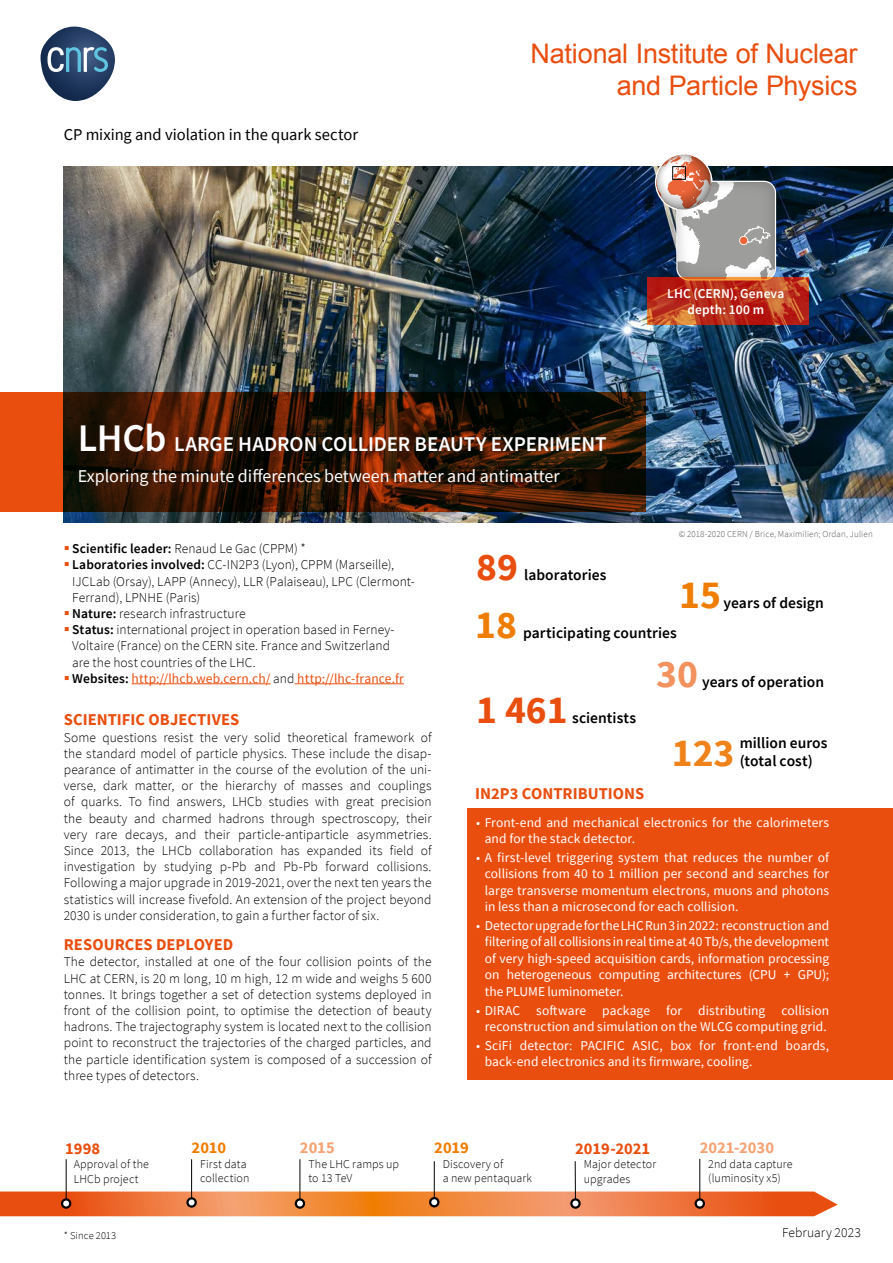
<style>
.page{position:relative;width:893px;height:1263px;background:#fff}
.page>*{position:absolute;margin:0;border:0;box-sizing:border-box;transform-origin:0 0}
.t1{font:700 39.6px "Source Sans Pro";color:#e94e0f}
.t2{font:700 39.6px "Source Sans Pro";color:#ef7d00}
.t3{font:700 39.6px "Source Sans Pro";color:#f0821b}
.t4{font:700 39.6px "Source Sans Pro";color:#f3925e}
.t5{font:27px/32.4px "Arial";letter-spacing:-.01em;color:#e94e0f;text-align:right}
.titre_fiche{font:600 21px "Source Sans Pro";letter-spacing:-.005em;color:#fff}
.t6{font:18px "Source Sans Pro";color:#fff}
.Titre_rubrique_orang{font:700 16.5px "Source Sans Pro";color:#e94e0f}
.Titre_rubrique_orang-2{font:16.5px "Source Sans Pro";letter-spacing:-.005em;color:#000}
.Titre_rubrique_orang-3{font:700 16.5px "Source Sans Pro";color:#f5a374}
.Titre_rubrique_orang-4{font:700 16.5px "Source Sans Pro";letter-spacing:-.005em;color:#ef7d00}
.chiffres_clés{font:600 15.6px/18.6px "Source Sans Pro";color:#000}
.courant{font:300 13.5px/16.2px "Source Sans Pro";letter-spacing:.005em;color:#000;text-align:justify}
.t7{font:13.5px/16.5px "Source Sans Pro";letter-spacing:.005em;color:#fff}
.t8{font:13.5px "Source Sans Pro";letter-spacing:.01em;color:#e94e0f}
.courant_blanc{font:600 13.5px/16.2px "Source Sans Pro";letter-spacing:.01em;color:#fff;text-align:center}
.chiffres_clés-2{font:300 13.5px "Source Sans Pro";letter-spacing:.005em;color:#000}
.chronologie{font:300 12px/14.4px "Source Sans Pro";letter-spacing:.01em;color:#000}
.chiffres_clés-3{font:300 10.5px "Source Sans Pro";letter-spacing:.01em;color:#000}
.courant-2{font:300 9px "Source Sans Pro";letter-spacing:.015em;color:#575756}
.s1{font-size:39px}
.s2{font-weight:600}
.s3{font-weight:600;color:#000}
.s4{font-weight:300;color:#000}
</style>
<div class="page">
<img style="left:64px;top:167px;width:829px;height:356px">
<svg style="left:41px;top:27px;width:74px;height:74px"></svg>
<svg style="left:656px;top:155px;width:119px;height:122px"></svg>
<svg style="left:656px;top:155px;width:55px;height:55px"></svg>
<div style="left:672px;top:166px;width:14px;height:14px;border:1px solid #000"></div>
<svg style="left:0;top:392px;width:645px;height:119px"></svg>
<svg style="left:647px;top:277px;width:161px;height:47px"></svg>
<hr style="left:66px;top:1159px;width:1px;height:45px;background:#000">
<hr style="left:575px;top:1161px;width:1px;height:43px;background:#000">
<hr style="left:699px;top:1159px;width:1px;height:45px;background:#000">
<hr style="left:300px;top:1159px;width:1px;height:45px;background:#000">
<hr style="left:191px;top:1159px;width:1px;height:44px;background:#000">
<hr style="left:434px;top:1161px;width:1px;height:42px;background:#000">
<svg style="left:0;top:1191px;width:838px;height:25px"></svg>
<div style="left:468px;top:808px;width:425px;height:271px;background:#e94e0f"></div>
<hr style="left:132px;top:683px;width:139px;height:1px;background:#e94e0f">
<hr style="left:295px;top:683px;width:109px;height:1px;background:#e94e0f">
<p class="Titre_rubrique_orang-2" style="left:64px;top:124px;width:296px">CP mixing and violation in the quark sector</p>
<h2 class="t5" style="left:530px;top:37px;width:329px">National Institute of Nuclear and Particle Physics</h2>
<p class="courant_blanc" style="left:667px;top:285px;width:119px">LHC (CERN), Geneva depth: 100 m</p>
<p class="titre_fiche" style="left:78px;top:431px;width:530px"><span class="s1">LHCb</span> LARGE HADRON COLLIDER BEAUTY EXPERIMENT</p>
<p class="t6" style="left:78px;top:464px;width:483px">Exploring the minute differences between matter and antimatter</p>
<p class="courant-2" style="left:679px;top:528px;width:196px">© 2018-2020 CERN / Brice, Maximilien; Ordan, Julien</p>
<p class="courant" style="left:72px;top:541px;width:235px"><span class="s2">Scientific leader:</span> Renaud Le Gac (CPPM) *</p>
<p class="courant" style="left:72px;top:557px;width:344px;text-align:left"><span class="s2">Laboratories involved:</span> CC-IN2P3 (Lyon), CPPM (Marseille),<br>IJCLab (Orsay), LAPP (Annecy), LLR (Palaiseau), LPC (Clermont-<br>Ferrand), LPNHE (Paris)</p>
<p class="courant" style="left:72px;top:605px;width:175px"><span class="s2">Nature:</span> research infrastructure</p>
<p class="courant" style="left:72px;top:622px;width:324px;text-align:left"><span class="s2">Status:</span> international project in operation based in Ferney-<br>Voltaire (France) on the CERN site. France and Switzerland are the host countries of the LHC.</p>
<p class="t8" style="left:72px;top:670px;width:333px"><span class="s3">Websites:</span> http://lhcb.web.cern.ch/ <span class="s4">and</span> http://lhc-france.fr</p>
<p class="Titre_rubrique_orang" style="left:64px;top:709px;width:177px">SCIENTIFIC OBJECTIVES</p>
<p class="courant" style="left:64px;top:729px;width:369px">Some questions resist the very solid theoretical framework of the standard model of particle physics. These include the disap&shy;pearance of antimatter in the course of the evolution of the uni&shy;verse, dark matter, or the hierarchy of masses and couplings of quarks. To find answers, LHCb studies with great precision the beauty and charmed hadrons through spectroscopy, their very rare decays, and their particle-antiparticle asymmetries.<br>Since 2013, the LHCb collaboration has expanded its field of investigation by studying p-Pb and Pb-Pb forward collisions.<br>Following a major upgrade in 2019-2021, over the next ten years the statistics will increase fivefold. An extension of the project beyond 2030 is under consideration, to gain a further factor of six.</p>
<p class="Titre_rubrique_orang" style="left:64px;top:933px;width:171px">RESOURCES DEPLOYED</p>
<p class="courant" style="left:64px;top:954px;width:369px">The detector, installed at one of the four collision points of the LHC at CERN, is 20 m long, 10 m high, 12 m wide and weighs 5 600 tonnes. It brings together a set of detection systems deployed in front of the collision point, to optimise the detection of beauty hadrons. The trajectography system is located next to the collision point to reconstruct the trajectories of the charged particles, and the particle identification system is composed of a succession of three types of detectors.</p>
<p class="t1" style="left:476px;top:540px;width:43px">89</p>
<p class="chiffres_clés" style="left:524px;top:566px;width:84px">laboratories</p>
<p class="t2" style="left:475px;top:598px;width:43px">18</p>
<p class="t2" style="left:679px;top:568px;width:43px">15</p>
<p class="chiffres_clés" style="left:724px;top:594px;width:102px">years of design</p>
<p class="chiffres_clés" style="left:523px;top:623px;width:155px">participating countries</p>
<p class="t4" style="left:656px;top:647px;width:43px">30</p>
<p class="chiffres_clés" style="left:702px;top:672px;width:124px">years of operation</p>
<p class="t1" style="left:476px;top:683px;width:93px">1 461</p>
<p class="chiffres_clés" style="left:572px;top:708px;width:66px">scientists</p>
<p class="Titre_rubrique_orang" style="left:475px;top:782px;width:171px">IN2P3 CONTRIBUTIONS</p>
<p class="t3" style="left:672px;top:726px;width:64px">123</p>
<p class="chiffres_clés" style="left:740px;top:733px;width:89px">million euros (total cost)</p>
<p class="t7" style="left:485px;top:814px;width:346px;text-indent:-9px">• Front-end and mechanical electronics for the calorimeters and for the stack detector.</p>
<p class="t7" style="left:485px;top:849px;width:346px;text-align:justify;text-indent:-9px">• A first-level triggering system that reduces the number of collisions from 40 to 1 million per second and searches for large transverse momentum electrons, muons and photons in less than a microsecond for each collision.</p>
<p class="t7" style="left:485px;top:917px;width:346px;text-align:justify;text-indent:-9px">• Detector upgrade for the LHC Run 3 in 2022: reconstruction and filtering of all collisions in real time at 40Tb/s, the development of very high-speed acquisition cards, information processing on heterogeneous computing architectures (CPU + GPU); the PLUME luminometer.</p>
<p class="t7" style="left:476px;top:1002px;width:354px;text-align:center">• DIRAC software package for distributing collision reconstruction and simulation on the WLCG computing grid.</p>
<p class="t7" style="left:485px;top:1037px;width:346px;text-indent:-9px">• SciFi detector: PACIFIC ASIC, box for front-end boards, back-end electronics and its firmware, cooling.</p>
<p class="Titre_rubrique_orang" style="left:65px;top:1137px;width:37px">1998</p>
<p class="chronologie" style="left:74px;top:1157px;width:77px">Approval of the<br>LHCb project</p>
<p class="chiffres_clés-3" style="left:64px;top:1229px;width:54px">* Since 2013</p>
<p class="Titre_rubrique_orang-4" style="left:192px;top:1136px;width:36px">2010</p>
<p class="chronologie" style="left:200px;top:1156px;width:51px">First data collection</p>
<p class="Titre_rubrique_orang-3" style="left:300px;top:1137px;width:36px">2015</p>
<p class="chronologie" style="left:308px;top:1156px;width:92px">The LHC ramps up to 13 TeV</p>
<p class="Titre_rubrique_orang-4" style="left:434px;top:1136px;width:36px">2019</p>
<p class="chronologie" style="left:443px;top:1156px;width:91px">Discovery of<br>a new pentaquark</p>
<p class="Titre_rubrique_orang" style="left:575px;top:1137px;width:76px">2019-2021</p>
<p class="chronologie" style="left:584px;top:1157px;width:74px">Major detector upgrades</p>
<p class="Titre_rubrique_orang-3" style="left:700px;top:1136px;width:76px">2021-2030</p>
<p class="chronologie" style="left:708px;top:1156px;width:86px">2nd data capture (luminosity x5)</p>
<p class="chiffres_clés-2" style="left:782px;top:1224px;width:80px">February 2023</p>
</div>
